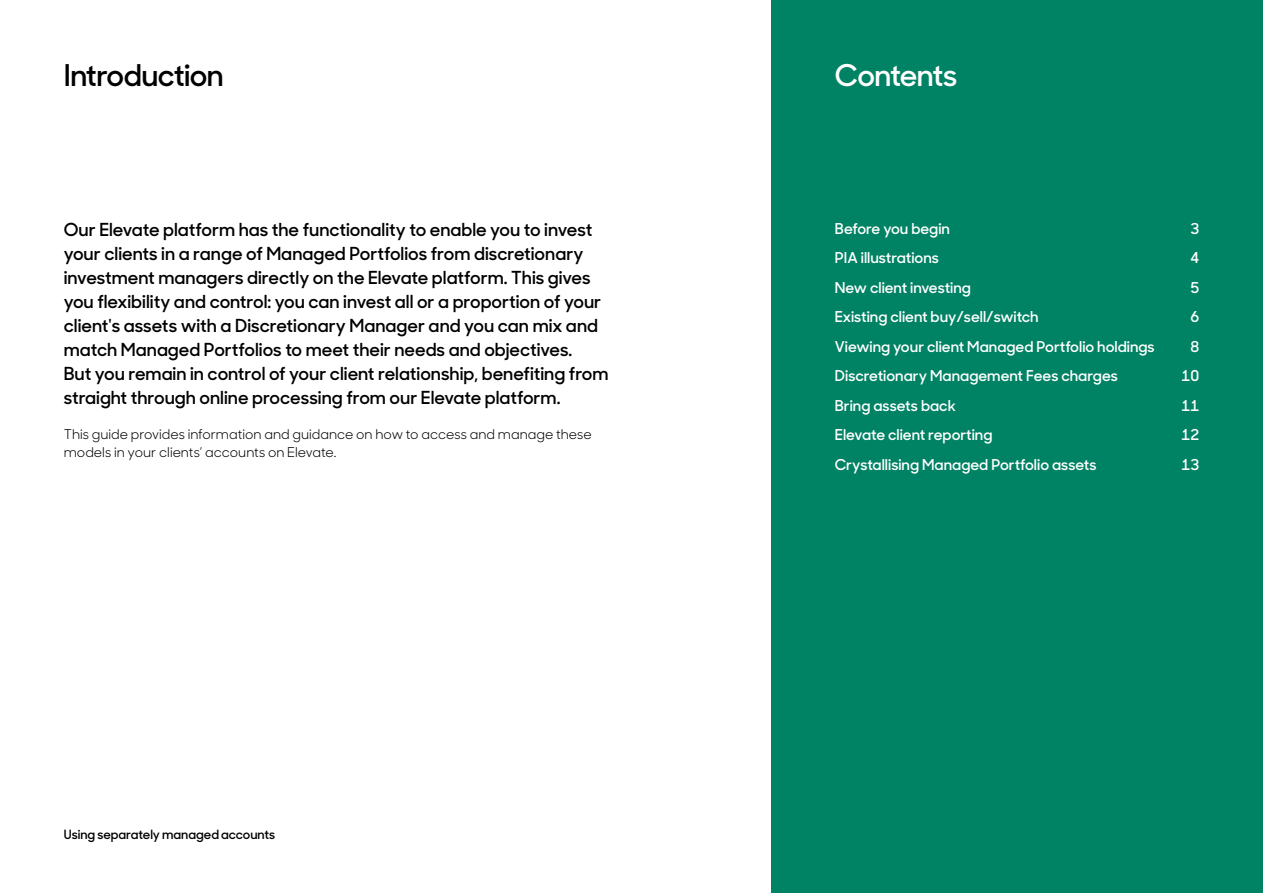
<style>
.page{position:relative;width:1263px;height:893px;background:#fff}
.page>*{position:absolute;margin:0;border:0;box-sizing:border-box;transform-origin:0 0}
.t1{font:600 30px "Sharp Sans Display No 1";letter-spacing:-.02em;color:#000}
.t2{font:600 30px "Sharp Sans Display No 1";letter-spacing:-.02em;color:#fff}
.t3{font:600 18px/24px "Sharp Sans Display No 1";color:#000}
.t4{font:600 15px "Sharp Sans Display No 1";color:#fff}
.t5{font:13.5px/18px "Sharp Sans Display No 1";color:#000}
.t6{font:600 12.75px "Sharp Sans Display No 1";color:#000}
</style>
<div class="page">
<div style="left:771px;top:0;width:492px;height:893px;background:#008264"></div>
<h1 class="t1" style="left:64px;top:52px;width:161px">Introduction</h1>
<h1 class="t2" style="left:835px;top:52px;width:124px">Contents</h1>
<p class="t3" style="left:64px;top:216px;width:546px">Our Elevate platform has the functionality to enable you to invest your clients in a range of Managed Portfolios from discretionary investment managers directly on the Elevate platform. This gives you flexibility and control: you can invest all or a proportion of your client's assets with a Discretionary Manager and you can mix and match Managed Portfolios to meet their needs and objectives.<br>But you remain in control of your client relationship, benefiting from straight through online processing from our Elevate platform.</p>
<p class="t5" style="left:64px;top:424px;width:530px">This guide provides information and guidance on how to access and manage these models in your clients’ accounts on Elevate.</p>
<p class="t6" style="left:64px;top:824px;width:213px">Using separately managed accounts</p>
<p class="t4" style="left:835px;top:217px;width:117px">Before you begin</p>
<p class="t4" style="left:1190px;top:217px;width:10px">3</p>
<p class="t4" style="left:835px;top:246px;width:106px">PIA illustrations</p>
<p class="t4" style="left:1190px;top:246px;width:10px">4</p>
<p class="t4" style="left:835px;top:276px;width:138px">New client investing</p>
<p class="t4" style="left:1190px;top:276px;width:10px">5</p>
<p class="t4" style="left:835px;top:305px;width:205px">Existing client buy/sell/switch</p>
<p class="t4" style="left:1190px;top:305px;width:10px">6</p>
<p class="t4" style="left:835px;top:335px;width:321px">Viewing your client Managed Portfolio holdings</p>
<p class="t4" style="left:1190px;top:335px;width:10px">8</p>
<p class="t4" style="left:835px;top:364px;width:285px">Discretionary Management Fees charges</p>
<p class="t4" style="left:1181px;top:364px;width:19px">10</p>
<p class="t4" style="left:835px;top:394px;width:122px">Bring assets back</p>
<p class="t4" style="left:1181px;top:394px;width:19px">11</p>
<p class="t4" style="left:835px;top:423px;width:159px">Elevate client reporting</p>
<p class="t4" style="left:1181px;top:423px;width:19px">12</p>
<p class="t4" style="left:835px;top:453px;width:263px">Crystallising Managed Portfolio assets</p>
<p class="t4" style="left:1181px;top:453px;width:19px">13</p>
</div>
